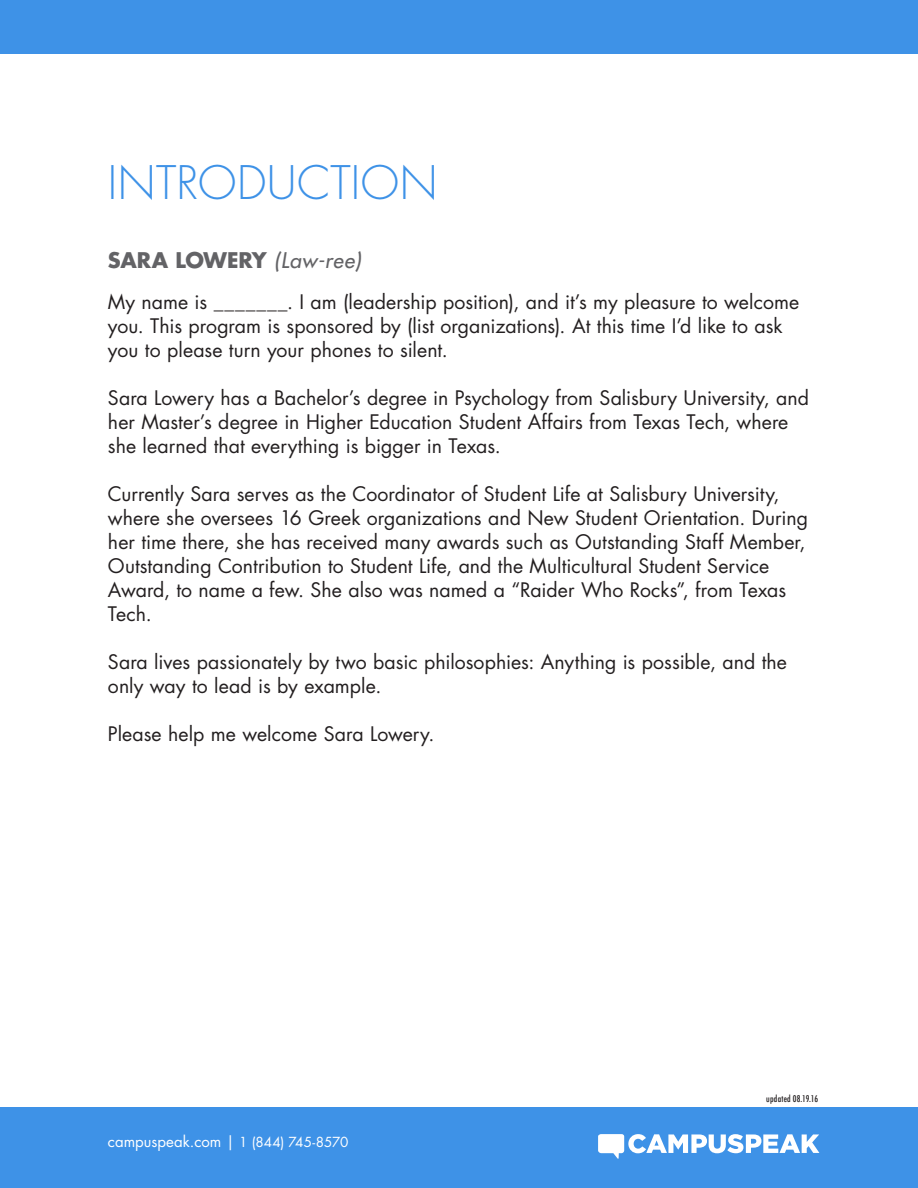
<style>
.page{position:relative;width:918px;height:1188px;background:#fff}
.page>*{position:absolute;margin:0;border:0;box-sizing:border-box;transform-origin:0 0}
.t1{font:300 45px "Futura Std";letter-spacing:.01em;color:#3e92e7}
.t2{font:700 21px "Futura Std";letter-spacing:-.01em;color:#636366}
.t3{font:19.5px/24px "Futura Std";color:#231f20}
.t4{font:15px "Futura Std";color:#fff}
.t5{font:500 condensed 9px "Futura";letter-spacing:.025em;color:#231f20}
.s1{font-weight:500;font-style:italic}
.s2{font-size:13.5px}
</style>
<div class="page">
<div style="left:0;top:1108px;width:918px;height:80px;background:#3e92e7"></div>
<div style="left:0;top:0;width:918px;height:54px;background:#3e92e7"></div>
<svg style="left:598px;top:1134px;width:221px;height:25px"></svg>
<p class="t1" style="left:108px;top:155px;width:331px">INTRODUCTION</p>
<p class="t2" style="left:108px;top:246px;width:255px">SARA LOWERY <span class="s1">(Law-ree)</span></p>
<p class="t3" style="left:108px;top:290px;width:693px">My name is _______. I am (leadership position), and it’s my pleasure to welcome you. This program is sponsored by (list organizations). At this time I’d like to ask you to please turn your phones to silent.</p>
<p class="t3" style="left:108px;top:386px;width:702px">Sara Lowery has a Bachelor’s degree in Psychology from Salisbury University, and</p>
<p class="t3" style="left:108px;top:410px;width:682px">her Master’s degree in Higher Education Student Affairs from Texas Tech, where</p>
<p class="t3" style="left:108px;top:434px;width:394px">she learned that everything is bigger in Texas.</p>
<p class="t3" style="left:108px;top:482px;width:702px">Currently Sara serves as the Coordinator of Student Life at Salisbury University, where she oversees 16 Greek organizations and New Student Orientation. During her time there, she has received many awards such as Outstanding Staff Member, Outstanding Contribution to Student Life, and the Multicultural Student Service Award, to name a few. She also was named a “Raider Who Rocks”, from Texas Tech.</p>
<p class="t3" style="left:108px;top:650px;width:681px">Sara lives passionately by two basic philosophies: Anything is possible, and the</p>
<p class="t3" style="left:108px;top:674px;width:275px">only way to lead is by example.</p>
<p class="t3" style="left:108px;top:722px;width:328px">Please help me welcome Sara Lowery.</p>
<p class="t4" style="left:108px;top:1132px;width:242px">campuspeak.com | <span class="s2">1 (844) 745-8570</span></p>
<p class="t5" style="left:766px;top:1093px;width:53px">updated 08.19.16</p>
</div>
